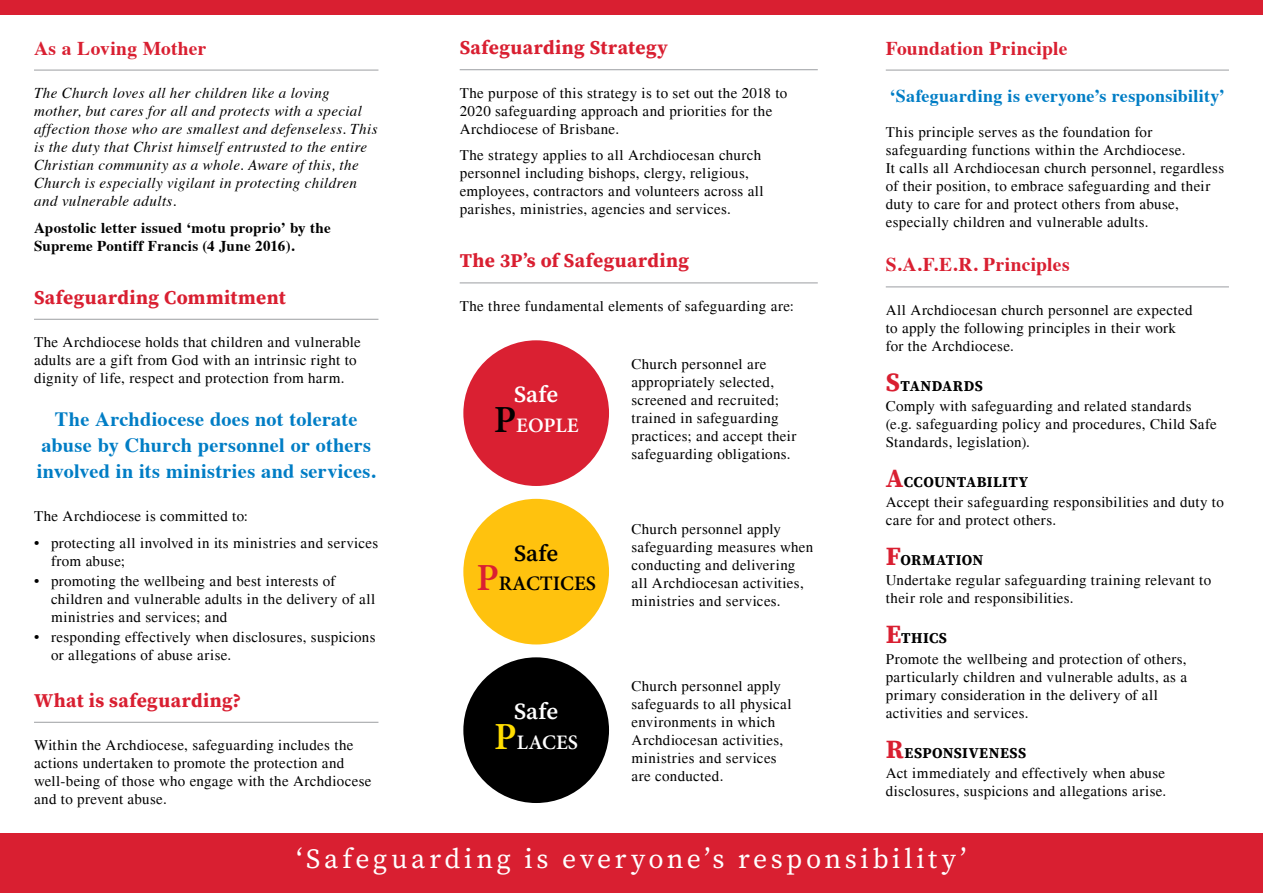
<style>
.page{position:relative;width:1263px;height:893px;background:#fff}
.page>*{position:absolute;margin:0;border:0;box-sizing:border-box;transform-origin:0 0}
.t1{font:27.75px "Source Serif Pro";letter-spacing:.125em;color:#fff}
.t2{font:600 23.1px "Source Serif Pro";color:#fff}
.t3{font:600 23.1px "Source Serif Pro";color:#000}
.t4{font:600 20.55px "Minion Pro";color:#fff}
.t5{font:600 20.55px "Minion Pro";color:#000}
.t6{font:700 20.25px/25.8px "Times";letter-spacing:.015em;color:#007dc5;text-align:center}
.t7{font:700 19.5px "Source Serif Pro";letter-spacing:.02em;color:#d91f31}
.t8{font:700 19.5px "Times";letter-spacing:.01em;color:#d91f31}
.t9{font:700 18px "Times";letter-spacing:.015em;color:#007dc5}
.t10{font:15px/18px "Times";letter-spacing:.02em;color:#000}
.t11{font:italic 15px/18px "Times";letter-spacing:.025em;color:#000}
.t12{font:700 15px/18px "Times";letter-spacing:.02em;color:#000}
.t13{font:700 15px "Source Serif Pro";letter-spacing:.03em;color:#000}
.t14{font:700 15px "Source Serif Pro";letter-spacing:.01em;color:#000}
.s1{font-size:38.4px;color:#000}
.s2{font-size:38.4px;color:#da2032}
.s3{font-size:38.4px;color:#fd0}
.s4{font-size:26.25px;color:#d91f31}
</style>
<div class="page">
<div style="left:0;top:834px;width:1263px;height:59px;background:#d91f31"></div>
<div style="left:0;top:0;width:1263px;height:14px;background:#d91f31"></div>
<hr style="left:460px;top:69px;width:358px;height:1px;background:#a7a9ac">
<hr style="left:460px;top:282px;width:358px;height:1px;background:#a7a9ac">
<hr style="left:886px;top:70px;width:343px;height:1px;background:#a7a9ac">
<hr style="left:886px;top:286px;width:343px;height:1px;background:#a7a9ac">
<hr style="left:34px;top:70px;width:344px;height:1px;background:#a7a9ac">
<hr style="left:34px;top:319px;width:344px;height:1px;background:#a7a9ac">
<hr style="left:34px;top:722px;width:344px;height:1px;background:#a7a9ac">
<div style="left:461px;top:338px;width:150px;height:150px;background:#da2032;border-radius:50%"></div>
<div style="left:460px;top:337px;width:153px;height:153px;border:4px solid #fff;border-radius:50%"></div>
<div style="left:461px;top:497px;width:150px;height:149px;background:#ffc20e;border-radius:50%"></div>
<div style="left:460px;top:495px;width:153px;height:153px;border:4px solid #fff;border-radius:50%"></div>
<div style="left:461px;top:655px;width:150px;height:150px;background:#000;border-radius:50%"></div>
<div style="left:460px;top:654px;width:153px;height:153px;border:4px solid #fff;border-radius:50%"></div>
<h3 class="t8" style="left:34px;top:29px;width:174px">As a Loving Mother</h3>
<p class="t11" style="left:34px;top:83px;width:345px">The Church loves all her children like a loving mother, but cares for all and protects with a special affection those who are smallest and defenseless. This is the duty that Christ himself entrusted to the entire Christian community as a whole. Aware of this, the Church is especially vigilant in protecting children and vulnerable adults.</p>
<p class="t12" style="left:34px;top:217px;width:298px">Apostolic letter issued ‘motu proprio’ by the<br>Supreme Pontiff Francis (4 June 2016).</p>
<h3 class="t7" style="left:34px;top:284px;width:253px">Safeguarding Commitment</h3>
<p class="t10" style="left:34px;top:333px;width:328px">The Archdiocese holds that children and vulnerable adults are a gift from God with an intrinsic right to dignity of life, respect and protection from harm.</p>
<h3 class="t6" style="left:37px;top:404px;width:340px">The Archdiocese does not tolerate abuse by Church personnel or others involved in its ministries and services.</h3>
<p class="t10" style="left:34px;top:507px;width:216px">The Archdiocese is committed to:</p>
<p class="t10" style="left:51px;top:534px;width:329px;text-indent:-17px">• protecting all involved in its ministries and services from abuse;</p>
<p class="t10" style="left:51px;top:572px;width:326px;text-indent:-17px">• promoting the wellbeing and best interests of children and vulnerable adults in the delivery of all ministries and services; and</p>
<p class="t10" style="left:51px;top:628px;width:326px;text-indent:-17px">• responding effectively when disclosures, suspicions or allegations of abuse arise.</p>
<h3 class="t7" style="left:34px;top:687px;width:209px">What is safeguarding?</h3>
<p class="t10" style="left:34px;top:736px;width:339px">Within the Archdiocese, safeguarding includes the actions undertaken to promote the protection and well-being of those who engage with the Archdiocese and to prevent abuse.</p>
<h3 class="t7" style="left:460px;top:34px;width:210px">Safeguarding Strategy</h3>
<p class="t10" style="left:460px;top:84px;width:329px">The purpose of this strategy is to set out the 2018 to<br>2020 safeguarding approach and priorities for the<br>Archdiocese of Brisbane.</p>
<p class="t10" style="left:460px;top:146px;width:306px">The strategy applies to all Archdiocesan church personnel including bishops, clergy, religious, employees, contractors and volunteers across all parishes, ministries, agencies and services.</p>
<h3 class="t7" style="left:460px;top:247px;width:231px">The 3P’s of Safeguarding</h3>
<p class="t10" style="left:460px;top:297px;width:336px">The three fundamental elements of safeguarding are:</p>
<h2 class="t2" style="left:514px;top:379px;width:46px">Safe</h2>
<h3 class="t4" style="left:494px;top:411px;width:86px"><span class="s1">P</span>EOPLE</h3>
<h2 class="t3" style="left:514px;top:537px;width:46px">Safe</h2>
<h3 class="t5" style="left:476px;top:569px;width:121px"><span class="s2">P</span>RACTICES</h3>
<h2 class="t2" style="left:514px;top:696px;width:46px">Safe</h2>
<h3 class="t4" style="left:494px;top:728px;width:85px"><span class="s3">P</span>LACES</h3>
<p class="t10" style="left:631px;top:355px;width:167px">Church personnel are appropriately selected, screened and recruited; trained in safeguarding practices; and accept their safeguarding obligations.</p>
<p class="t10" style="left:631px;top:520px;width:183px">Church personnel apply safeguarding measures when conducting and delivering all Archdiocesan activities, ministries and services.</p>
<p class="t10" style="left:631px;top:677px;width:162px">Church personnel apply safeguards to all physical environments in which<br>Archdiocesan activities, ministries and services are conducted.</p>
<h3 class="t8" style="left:886px;top:29px;width:183px">Foundation Principle</h3>
<p class="t9" style="left:890px;top:78px;width:337px">‘Safeguarding is everyone’s responsibility’</p>
<p class="t10" style="left:886px;top:123px;width:340px">This principle serves as the foundation for safeguarding functions within the Archdiocese.<br>It calls all Archdiocesan church personnel, regardless of their position, to embrace safeguarding and their duty to care for and protect others from abuse, especially children and vulnerable adults.</p>
<h3 class="t8" style="left:886px;top:246px;width:185px">S.A.F.E.R. Principles</h3>
<p class="t10" style="left:886px;top:301px;width:308px">All Archdiocesan church personnel are expected to apply the following principles in their work for the Archdiocese.</p>
<p class="t13" style="left:886px;top:376px;width:99px"><span class="s4">S</span>TANDARDS</p>
<p class="t10" style="left:886px;top:397px;width:332px">Comply with safeguarding and related standards (e.g. safeguarding policy and procedures, Child Safe<br>Standards, legislation).</p>
<p class="t13" style="left:886px;top:472px;width:144px"><span class="s4">A</span>CCOUNTABILITY</p>
<p class="t10" style="left:886px;top:493px;width:340px">Accept their safeguarding responsibilities and duty to care for and protect others.</p>
<p class="t14" style="left:886px;top:550px;width:99px"><span class="s4">F</span>ORMATION</p>
<p class="t10" style="left:886px;top:571px;width:327px">Undertake regular safeguarding training relevant to their role and responsibilities.</p>
<p class="t13" style="left:886px;top:628px;width:63px"><span class="s4">E</span>THICS</p>
<p class="t10" style="left:886px;top:650px;width:303px">Promote the wellbeing and protection of others, particularly children and vulnerable adults, as a primary consideration in the delivery of all activities and services.</p>
<p class="t13" style="left:886px;top:742px;width:142px"><span class="s4">R</span>ESPONSIVENESS</p>
<p class="t10" style="left:886px;top:764px;width:282px">Act immediately and effectively when abuse disclosures, suspicions and allegations arise.</p>
<h1 class="t1" style="left:297px;top:840px;width:671px">‘Safeguarding is everyone’s responsibility’</h1>
</div>
